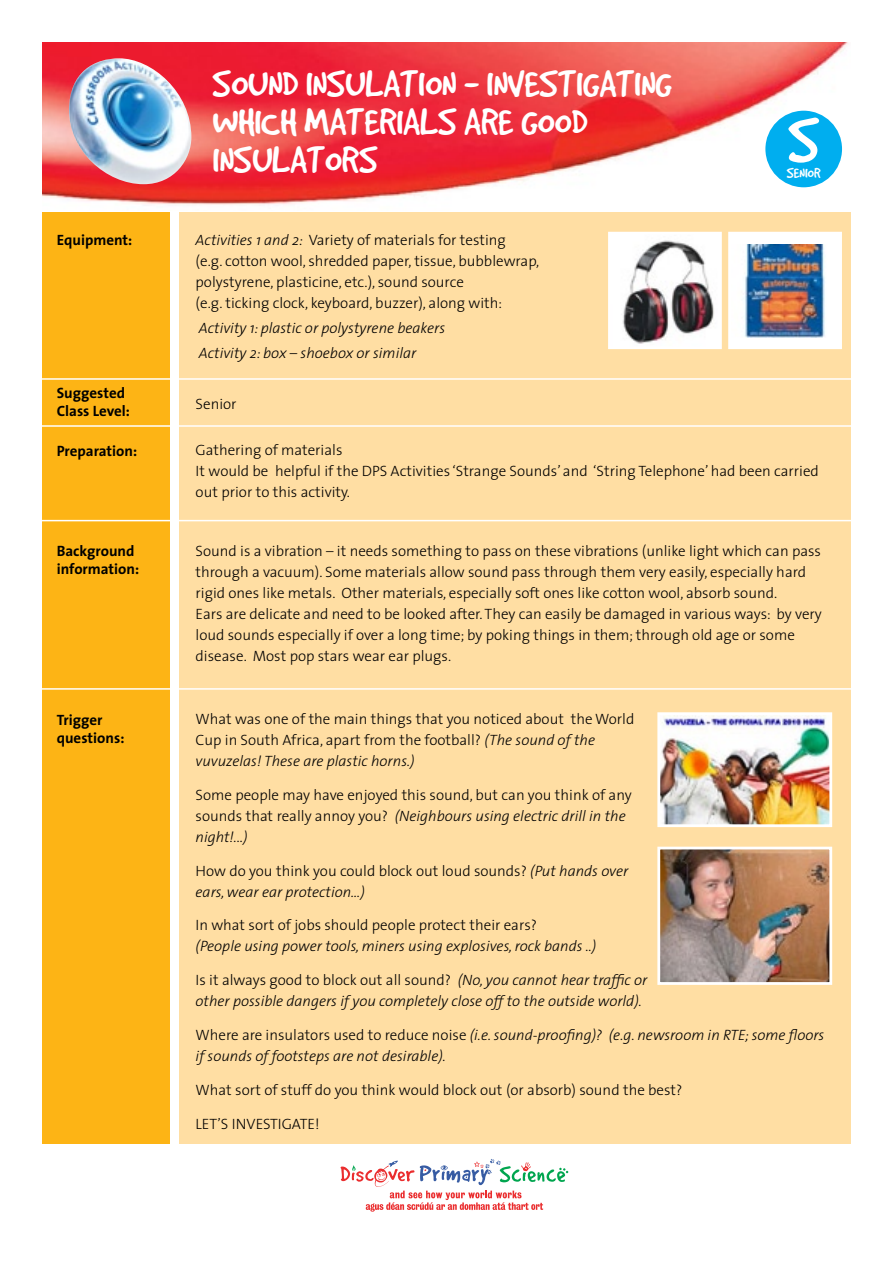
<style>
.page{position:relative;width:893px;height:1263px;background:#fff}
.page>*{position:absolute;margin:0;border:0;box-sizing:border-box;transform-origin:0 0}
.t1{font:70.35px "Good Dog Cool";color:#fff}
.t2{font:41.85px/37.8px "Good Dog Cool";color:#fff}
.t3{font:15.9px "Good Dog Cool";color:#fff}
.t4{font:300 15px/21px "The Sans";color:#000}
.t5{font:italic 300 15px/21px "The Sans";color:#000}
.t6{font:700 15px/18px "The Sans";color:#000}
.s1{font-style:italic}
.s2{font-style:normal}
</style>
<div class="page">
<img style="left:43px;top:43px;width:805px;height:162px">
<div style="left:43px;top:213px;width:127px;height:931px;background:#fdb415"></div>
<div style="left:179px;top:213px;width:671px;height:931px;background:#ffdea3"></div>
<svg style="left:341px;top:1159px;width:227px;height:52px"></svg>
<hr style="left:23px;top:378px;width:836px;height:2px;background:#fff">
<hr style="left:39px;top:425px;width:820px;height:2px;background:#fff">
<hr style="left:33px;top:520px;width:826px;height:1px;background:#fff">
<hr style="left:36px;top:688px;width:823px;height:2px;background:#fff">
<img style="left:69px;top:58px;width:122px;height:126px">
<img style="left:612px;top:236px;width:106px;height:109px">
<div style="left:608px;top:232px;width:114px;height:117px;border:3px solid #fff"></div>
<img style="left:661px;top:716px;width:167px;height:107px">
<div style="left:657px;top:712px;width:175px;height:115px;border:3px solid #fff"></div>
<img style="left:661px;top:851px;width:167px;height:130px">
<div style="left:657px;top:847px;width:175px;height:138px;border:3px solid #fff"></div>
<div style="left:730px;top:233px;width:110px;height:115px;background:#fff"></div>
<img style="left:743px;top:244px;width:82px;height:94px">
<div style="left:728px;top:232px;width:114px;height:117px;border:3px solid #fff"></div>
<div style="left:765px;top:111px;width:77px;height:76px;background:#00aeef;border-radius:50%"></div>
<h2 class="t2" style="left:213px;top:65px;width:461px">SOUND INSULATION - INVESTIGATING<br>WHICH MATERIALS ARE GOOD<br>INSULATORS</h2>
<h1 class="t1" style="left:788px;top:106px;width:33px">S</h1>
<p class="t3" style="left:787px;top:165px;width:35px">SENIOR</p>
<p class="t6" style="left:57px;top:230px;width:77px">Equipment:</p>
<p class="t6" style="left:57px;top:383px;width:75px">Suggested<br>Class Level:</p>
<p class="t6" style="left:57px;top:442px;width:82px">Preparation:</p>
<p class="t4" style="left:196px;top:229px;width:345px"><span class="s1">Activities 1 and 2:</span> Variety of materials for testing<br>(e.g. cotton wool, shredded paper, tissue, bubblewrap, polystyrene, plasticine, etc.), sound source<br>(e.g. ticking clock, keyboard, buzzer), along with:</p>
<p class="t5" style="left:199px;top:315px;width:248px;line-height:25.2px">Activity 1: plastic or polystyrene beakers<br>Activity 2: box – shoebox or similar</p>
<p class="t4" style="left:196px;top:393px;width:43px">Senior</p>
<p class="t4" style="left:196px;top:439px;width:625px">Gathering of materials<br>It would be helpful if the DPS Activities ‘Strange Sounds’ and ‘String Telephone’ had been carried out prior to this activity.</p>
<p class="t6" style="left:57px;top:541px;width:84px">Background information:</p>
<p class="t4" style="left:196px;top:540px;width:628px">Sound is a vibration – it needs something to pass on these vibrations (unlike light which can pass through a vacuum). Some materials allow sound pass through them very easily, especially hard rigid ones like metals. Other materials, especially soft ones like cotton wool, absorb sound.<br>Ears are delicate and need to be looked after. They can easily be damaged in various ways: by very loud sounds especially if over a long time; by poking things in them; through old age or some disease. Most pop stars wear ear plugs.</p>
<p class="t6" style="left:57px;top:711px;width:69px">Trigger questions:</p>
<p class="t4" style="left:196px;top:708px;width:440px">What was one of the main things that you noticed about the World<br>Cup in South Africa, apart from the football? <span class="s1">(The sound of the vuvuzelas! These are plastic horns.)</span></p>
<p class="t4" style="left:196px;top:784px;width:438px">Some people may have enjoyed this sound, but can you think of any sounds that really annoy you? <span class="s1">(Neighbours using electric drill in the night!...)</span></p>
<p class="t4" style="left:196px;top:860px;width:434px">How do you think you could block out loud sounds? <span class="s1">(Put hands over ears, wear ear protection…)</span></p>
<p class="t4" style="left:196px;top:914px;width:343px">In what sort of jobs should people protect their ears?</p>
<p class="t5" style="left:196px;top:935px;width:402px">(People using power tools, miners using explosives, rock bands ..)</p>
<p class="t5" style="left:196px;top:969px;width:453px"><span class="s2">Is it always good to block out all sound?</span> (No, you cannot hear traffic or other possible dangers if you completely close off to the outside world).</p>
<p class="t5" style="left:196px;top:1024px;width:630px"><span class="s2">Where are insulators used to reduce noise</span> (i.e. sound-proofing)? (e.g. newsroom in RTE; some floors if sounds of footsteps are not desirable).</p>
<p class="t4" style="left:196px;top:1079px;width:488px">What sort of stuff do you think would block out (or absorb) sound the best?</p>
<p class="t4" style="left:196px;top:1112px;width:125px">LET’S INVESTIGATE!</p>
</div>
